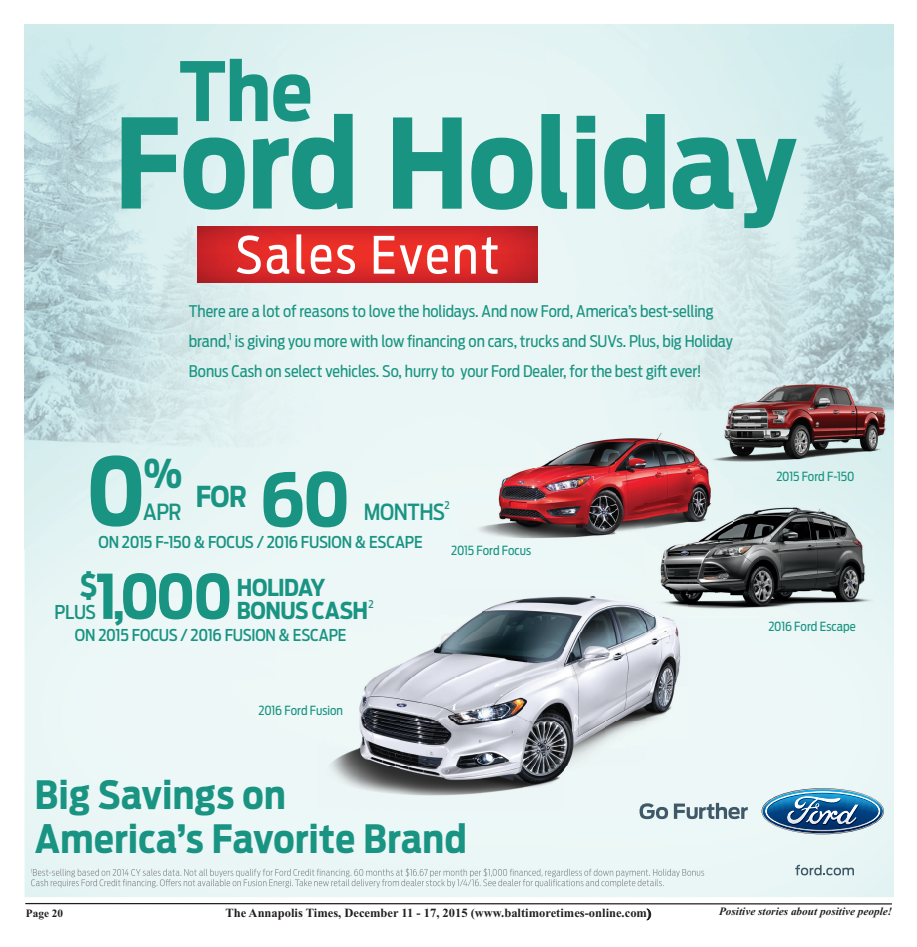
<style>
.page{position:relative;width:917px;height:947px;background:#fff}
.page>*{position:absolute;margin:0;border:0;box-sizing:border-box;transform-origin:0 0}
.t1{font:93.75px "Ford Antenna Cond Bold+ZUGDSZ";color:#1a9482}
.t2{font:73.88px "Ford Antenna Cond Bold+ZUGDSZ";color:#1a9482}
.t3{font:61.12px "Ford Antenna Cond Bold+ZUGDSZ";color:#1a9482}
.t4{font:39.5px "Ford Antenna Cond Bold+ZUGDSZ";color:#1a9482;scale:.91 1}
.t5{font:38.75px/44.2px "Ford Antenna Cond Bold+ZUGDSZ";letter-spacing:.01em;color:#1a9482}
.t6{font:28.62px "Ford Antenna Cond Bold+ZUGDSZ";color:#1a9482}
.t7{font:23.12px/23.1px "Ford Antenna Cond Bold+ZUGDSZ";letter-spacing:-.02em;color:#1a9482}
.t8{font:22.12px "Ford Antenna Cond Medium+RYHUSH";letter-spacing:-.02em;color:#1a9482}
.t9{font:18.88px "Ford Antenna Cond Medium+RYHUSH";color:#1a9482}
.t10{font:16.25px "Ford Antenna Cond Medium+RYHUSH";letter-spacing:-.015em;color:#1a9482}
.t11{font:16px/29.6px "Ford Antenna Cond Regular+WOZHNV";letter-spacing:-.005em;color:#1a9482}
.t12{font:700 12.5px "Times New Roman";color:#231f20}
.t13{font:12.5px "Ford Antenna Cond Regular+WOZHNV";color:#1a9482}
.t14{font:italic 700 11.25px "Times New Roman";color:#231f20}
.t15{font:11.25px "Times New Roman PS Bold MT OTF";color:#231f20}
.t16{font:10.5px "Ford Antenna Cond Medium+RYHUSH";color:#1a9482}
.s1{font-size:44.25px}
.s2{font-family:"Times New Roman PS Bold MT OTF";font-weight:400}
</style>
<div class="page">
<hr style="left:25px;top:903px;width:866px;height:1px;background:#231f20">
<img style="left:24px;top:24px;width:783px;height:262px">
<img style="left:807px;top:24px;width:86px;height:340px">
<img style="left:24px;top:286px;width:261px;height:524px">
<img style="left:676px;top:286px;width:131px;height:78px">
<img style="left:693px;top:477px;width:200px;height:27px">
<img style="left:851px;top:504px;width:42px;height:393px">
<div style="left:677px;top:616px;width:174px;height:281px;background:#ecf7f7"></div>
<img style="left:277px;top:588px;width:369px;height:44px">
<img style="left:646px;top:616px;width:41px;height:16px">
<img style="left:277px;top:632px;width:410px;height:179px">
<img style="left:732px;top:504px;width:103px;height:37px">
<img style="left:835px;top:504px;width:38px;height:112px">
<img style="left:644px;top:541px;width:191px;height:75px">
<img style="left:644px;top:588px;width:43px;height:28px">
<img style="left:459px;top:431px;width:199px;height:38px">
<img style="left:459px;top:469px;width:195px;height:37px">
<img style="left:654px;top:469px;width:39px;height:35px">
<img style="left:459px;top:506px;width:185px;height:38px">
<img style="left:644px;top:504px;width:88px;height:40px">
<img style="left:658px;top:364px;width:235px;height:38px">
<img style="left:697px;top:402px;width:196px;height:37px">
<img style="left:732px;top:439px;width:161px;height:38px">
<img style="left:658px;top:431px;width:74px;height:46px">
<svg style="left:122px;top:59px;width:230px;height:151px;background:#89c8c1"></svg>
<svg style="left:393px;top:117px;width:68px;height:92px;background:#63b6aa"></svg>
<svg style="left:471px;top:138px;width:61px;height:72px;background:#5eb4a8"></svg>
<svg style="left:541px;top:114px;width:26px;height:95px;background:#50ada0"></svg>
<svg style="left:576px;top:116px;width:19px;height:93px;background:#2e9d8d"></svg>
<svg style="left:604px;top:114px;width:60px;height:95px;background:#65b7ab"></svg>
<svg style="left:672px;top:137px;width:124px;height:91px;background:#79c0b8"></svg>
<svg style="left:197px;top:226px;width:340px;height:56px;background:#d12628"></svg>
<svg style="left:236px;top:235px;width:25px;height:39px"></svg>
<svg style="left:267px;top:245px;width:22px;height:29px"></svg>
<svg style="left:296px;top:234px;width:8px;height:40px"></svg>
<svg style="left:310px;top:245px;width:45px;height:29px"></svg>
<svg style="left:373px;top:236px;width:75px;height:38px"></svg>
<svg style="left:455px;top:245px;width:20px;height:29px"></svg>
<svg style="left:481px;top:237px;width:16px;height:37px"></svg>
<svg style="left:761px;top:788px;width:122px;height:46px;background:#6794b6"></svg>
<svg style="left:639px;top:803px;width:108px;height:16px;background:#a0b1b8"></svg>
<svg style="left:795px;top:865px;width:58px;height:10px"></svg>
<img style="left:33px;top:868px;width:671px;height:9px">
<img style="left:33px;top:869px;width:53px;height:8px">
<img style="left:103px;top:879px;width:560px;height:8px">
<img style="left:31px;top:879px;width:72px;height:8px">
<p class="t11" style="left:189px;top:299px;width:545px">There are a lot of reasons to love the holidays. And now Ford, America’s best-selling brand,<sup>1</sup> is giving you more with low financing on cars, trucks and SUVs. Plus, big Holiday<br>Bonus Cash on select vehicles. So, hurry to your Ford Dealer, for the best gift ever!</p>
<p class="t1" style="left:86px;top:459px;width:61px">0</p>
<p class="t4" style="left:144px;top:460px;width:44px">%</p>
<p class="t8" style="left:143px;top:499px;width:40px">APR</p>
<p class="t6" style="left:196px;top:487px;width:53px">FOR</p>
<p class="t2" style="left:260px;top:474px;width:91px">60</p>
<p class="t8" style="left:363px;top:499px;width:83px">MONTHS</p>
<p class="t16" style="left:444px;top:500px;width:7px">2</p>
<p class="t10" style="left:98px;top:532px;width:326px">ON 2015 F-150 &amp; FOCUS / 2016 FUSION &amp; ESCAPE</p>
<p class="t3" style="left:80px;top:575px;width:154px"><sup>$</sup>1<span class="s1">,</span>000</p>
<p class="t10" style="left:75px;top:626px;width:273px">ON 2015 FOCUS / 2016 FUSION &amp; ESCAPE</p>
<p class="t7" style="left:237px;top:579px;width:133px">HOLIDAY<br>BONUS CASH</p>
<p class="t16" style="left:368px;top:598px;width:7px">2</p>
<p class="t9" style="left:54px;top:601px;width:43px">PLUS</p>
<p class="t13" style="left:258px;top:706px;width:86px">2016 Ford Fusion</p>
<p class="t13" style="left:451px;top:546px;width:82px">2015 Ford Focus</p>
<p class="t5" style="left:35px;top:778px;width:433px">Big Savings on<br>America’s Favorite Brand</p>
<p class="t13" style="left:776px;top:472px;width:80px">2015 Ford F-150</p>
<p class="t13" style="left:768px;top:622px;width:89px">2016 Ford Escape</p>
<p class="t15" style="left:26px;top:907px;width:39px">Page 20</p>
<p class="t12" style="left:225px;top:906px;width:427px">The Annapolis Times, <span class="s2">December 11 - 17, 2015</span> (www.baltimoretimes-online.com)</p>
<p class="t14" style="left:718px;top:904px;width:175px">Positive stories about positive people!</p>
</div>
